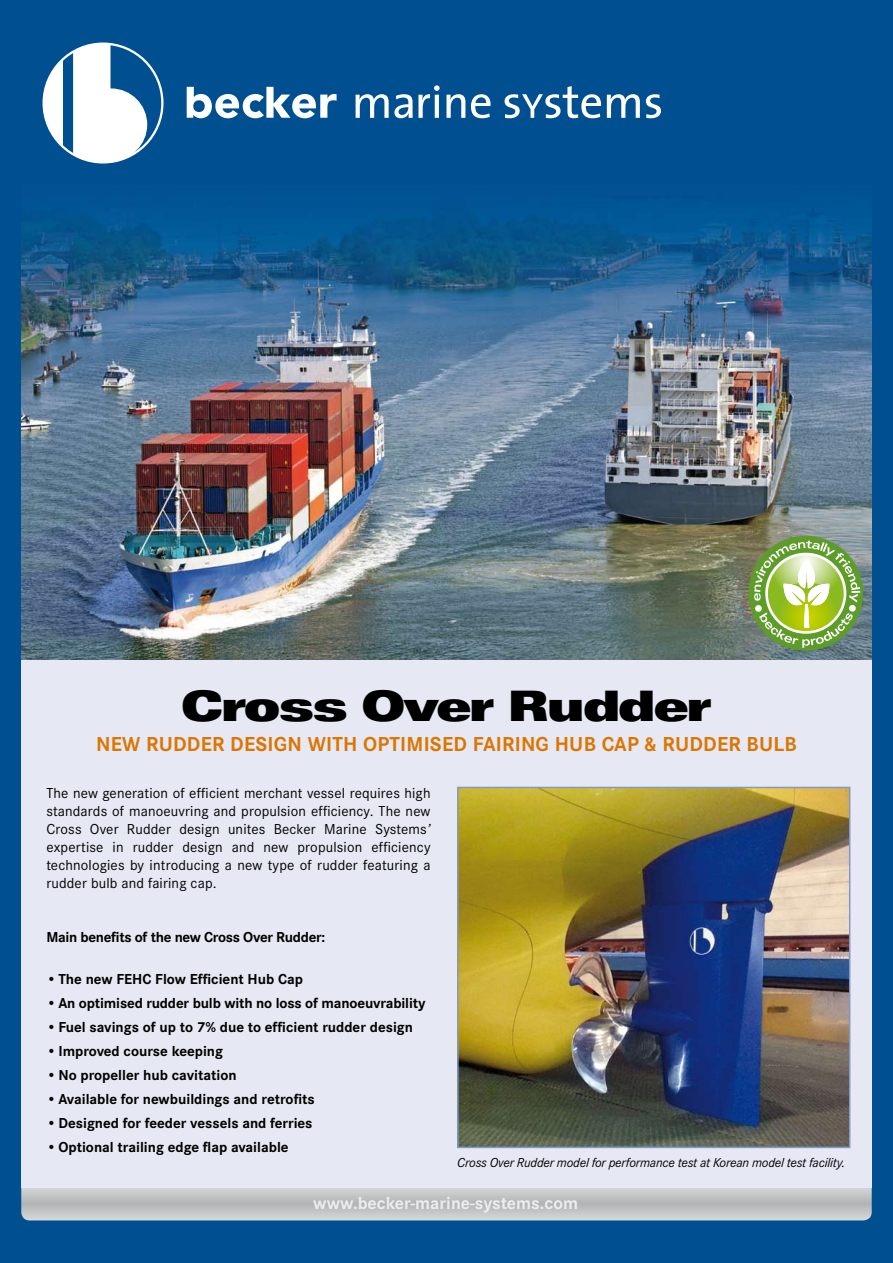
<style>
.page{position:relative;width:893px;height:1263px;background:#005091}
.page>*{position:absolute;margin:0;border:0;box-sizing:border-box;transform-origin:0 0}
.t1{font:900 expanded 42px "Univers";letter-spacing:-.06em;color:#000}
.t2{font:700 21px "Corporate S";letter-spacing:.01em;color:#dc7602}
.t3{font:700 18px "Corporate S";letter-spacing:-.005em;color:#eceded}
.t4{font:700 15px "Corporate S";letter-spacing:-.005em;color:#000}
.t5{font:15px/18px "Corporate S";letter-spacing:.01em;color:#000;text-align:justify}
.t6{font:italic 13.5px "Corporate S";letter-spacing:-.015em;color:#000}
.s1{font-style:italic}
</style>
<div class="page">
<svg style="left:21px;top:1188px;width:851px;height:32px;background:#c3c4c5"></svg>
<div style="left:21px;top:468px;width:851px;height:720px;background:#e6e9f3"></div>
<img style="left:21px;top:87px;width:851px;height:572px">
<div style="left:748px;top:536px;width:115px;height:115px;background:#5d9c28;border-radius:50%"></div>
<svg style="left:754px;top:540px;width:106px;height:108px"></svg>
<svg style="left:187px;top:87px;width:150px;height:31px"></svg>
<svg style="left:356px;top:85px;width:84px;height:33px"></svg>
<svg style="left:446px;top:94px;width:19px;height:24px"></svg>
<svg style="left:471px;top:94px;width:20px;height:24px"></svg>
<svg style="left:505px;top:86px;width:96px;height:32px"></svg>
<svg style="left:607px;top:94px;width:33px;height:24px"></svg>
<svg style="left:646px;top:94px;width:15px;height:24px"></svg>
<svg style="left:73px;top:44px;width:61px;height:118px"></svg>
<div style="left:75px;top:88px;width:72px;height:73px;background:#fff;border-radius:50%"></div>
<svg style="left:44px;top:57px;width:19px;height:105px;fill:#fff"></svg>
<div style="left:43px;top:43px;width:121px;height:121px;border:2px solid #fff;border-radius:50%"></div>
<img style="left:457px;top:786px;width:394px;height:363px">
<h1 class="t1" style="left:181px;top:681px;width:533px">Cross Over Rudder</h1>
<h2 class="t2" style="left:96px;top:732px;width:702px">New Rudder design with optimised Fairing H ub Cap &amp; Rudder Bulb</h2>
<p class="t5" style="left:46px;top:784px;width:386px">The new generation of efficient merchant vessel requires high standards of manoeuvring and propulsion efficiency. The new Cross Over Rudder design unites Becker Marine Systems<span class="s1">’ </span>expertise in rudder design and new propulsion efficiency technologies by introducing a new type of rudder featuring a rudder bulb and fairing cap.</p>
<p class="t4" style="left:46px;top:928px;width:280px">M ain benefits of the new Cross Over Rudder:</p>
<p class="t4" style="left:46px;top:970px;width:258px">• The new FEHC Flow Efficient H ub Cap</p>
<p class="t4" style="left:46px;top:994px;width:381px">• An optimised rudder bulb with no loss of manoeuvrability</p>
<p class="t4" style="left:46px;top:1018px;width:368px">•Fuel savings of up to 7% due to efficient rudder design</p>
<p class="t4" style="left:46px;top:1042px;width:178px">• I mproved course keeping</p>
<p class="t4" style="left:46px;top:1066px;width:192px">•No propeller hub cavitation</p>
<p class="t4" style="left:46px;top:1090px;width:270px">• Available for newbuildings and retrofits</p>
<p class="t4" style="left:46px;top:1114px;width:268px">• Designed for feeder vessels and ferries</p>
<p class="t4" style="left:46px;top:1138px;width:244px">• Optional trailing edge flap available</p>
<p class="t6" style="left:457px;top:1154px;width:390px">Cross Over Rudder model for performance test at Korean model test facility.</p>
<p class="t3" style="left:313px;top:1193px;width:266px">www.becker-marine-systems.com</p>
</div>
